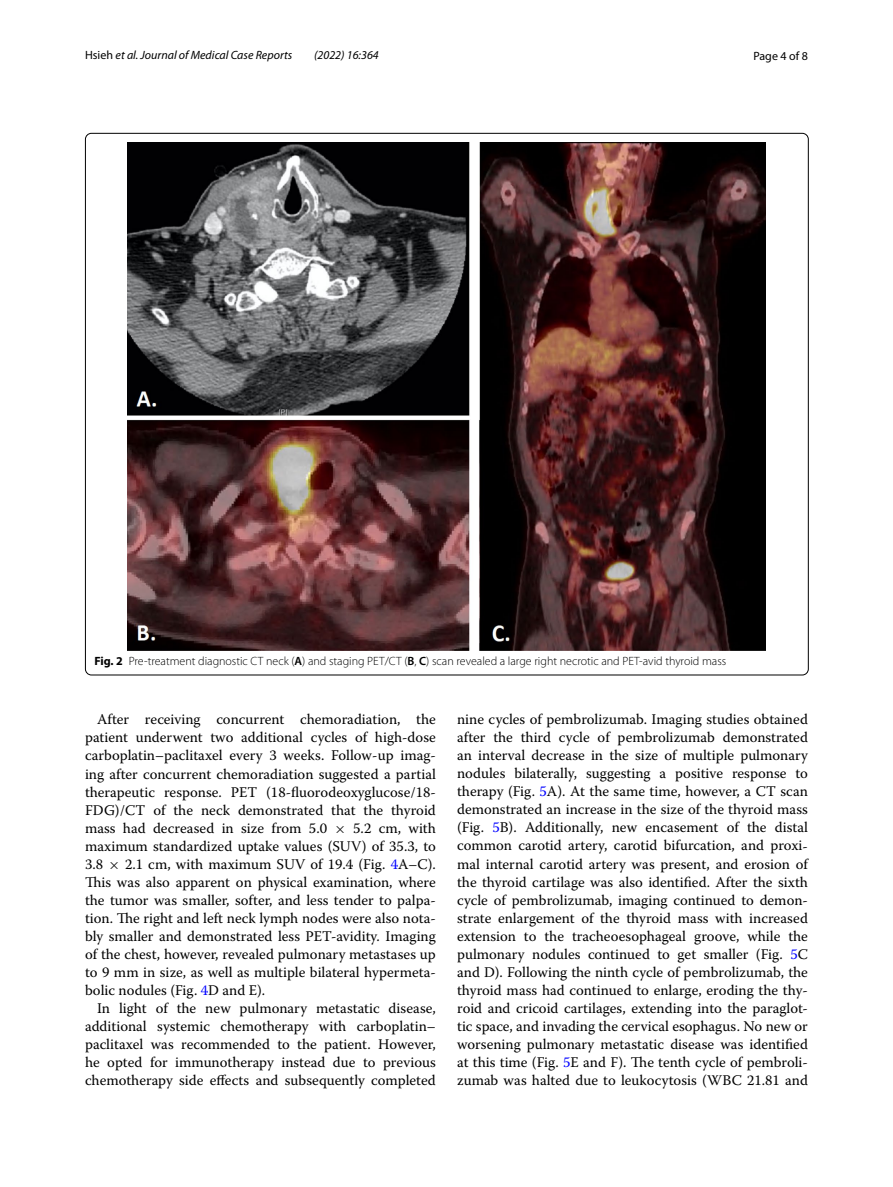
<style>
.page{position:relative;width:893px;height:1187px;background:#fff}
.page>*{position:absolute;margin:0;border:0;box-sizing:border-box;transform-origin:0 0}
.t1{font:14.7px/18px "Warnock Pro";color:#000;text-align:justify}
.t2{font:300 12px "Myriad Pro";color:#000}
.t3{font:italic 12px "Myriad Pro";color:#000}
.t4{font:12px "Myriad Pro";color:#000}
.s1{font-style:normal}
.s2{font-weight:700}
.s3{font-weight:600}
.s4{font-family:"MTSY"}
.s5{color:#00f}
</style>
<div class="page">
<img style="left:128px;top:142px;width:638px;height:508px">
<p class="t3" style="left:85px;top:48px;width:209px"><span class="s1">Hsieh</span> et al. Journal of Medical Case Reports</p>
<p class="t3" style="left:314px;top:48px;width:66px">(2022) 16:364</p>
<p class="t4" style="left:753px;top:48px;width:56px">Page 4 of 8</p>
<p class="t2" style="left:94px;top:654px;width:633px"><span class="s2">Fig. 2</span> Pre-treatment diagnostic CT neck (<span class="s3">A</span>) and staging PET/CT (<span class="s3">B</span>, <span class="s3">C</span>) scan revealed a large right necrotic and PET-avid thyroid mass</p>
<p class="t1" style="left:85px;top:710px;width:352px;text-indent:12px">After receiving concurrent chemoradiation, the patient underwent two additional cycles of high-dose carboplatin–paclitaxel every 3 weeks. Follow-up imag&shy;ing after concurrent chemoradiation suggested a partial therapeutic response. PET (18-fluorodeoxyglucose/18- FDG)/CT of the neck demonstrated that the thyroid mass had decreased in size from 5.0 <span class="s4">×</span> 5.2 cm, with maximum standardized uptake values (SUV) of 35.3, to 3.8 <span class="s4">×</span> 2.1 cm, with maximum SUV of 19.4 (Fig. <span class="s5">4</span>A–C).<br>This was also apparent on physical examination, where the tumor was smaller, softer, and less tender to palpa&shy;tion. The right and left neck lymph nodes were also nota&shy;bly smaller and demonstrated less PET-avidity. Imaging of the chest, however, revealed pulmonary metastases up to 9 mm in size, as well as multiple bilateral hypermeta&shy;bolic nodules (Fig. <span class="s5">4</span>D and E).</p>
<p class="t1" style="left:85px;top:998px;width:352px;text-indent:12px">In light of the new pulmonary metastatic disease, additional systemic chemotherapy with carboplatin– paclitaxel was recommended to the patient. However, he opted for immunotherapy instead due to previous chemotherapy side effects and subsequently completed</p>
<p class="t1" style="left:457px;top:710px;width:352px">nine cycles of pembrolizumab. Imaging studies obtained after the third cycle of pembrolizumab demonstrated an interval decrease in the size of multiple pulmonary nodules bilaterally, suggesting a positive response to therapy (Fig. <span class="s5">5</span>A). At the same time, however, a CT scan demonstrated an increase in the size of the thyroid mass (Fig. <span class="s5">5</span>B). Additionally, new encasement of the distal common carotid artery, carotid bifurcation, and proxi&shy;mal internal carotid artery was present, and erosion of the thyroid cartilage was also identified. After the sixth cycle of pembrolizumab, imaging continued to demon&shy;strate enlargement of the thyroid mass with increased extension to the tracheoesophageal groove, while the pulmonary nodules continued to get smaller (Fig. <span class="s5">5</span>C and D). Following the ninth cycle of pembrolizumab, the thyroid mass had continued to enlarge, eroding the thy&shy;roid and cricoid cartilages, extending into the paraglot&shy;tic space, and invading the cervical esophagus. No new or worsening pulmonary metastatic disease was identified at this time (Fig. <span class="s5">5</span>E and F). The tenth cycle of pembroli&shy;zumab was halted due to leukocytosis (WBC 21.81 and</p>
</div>
